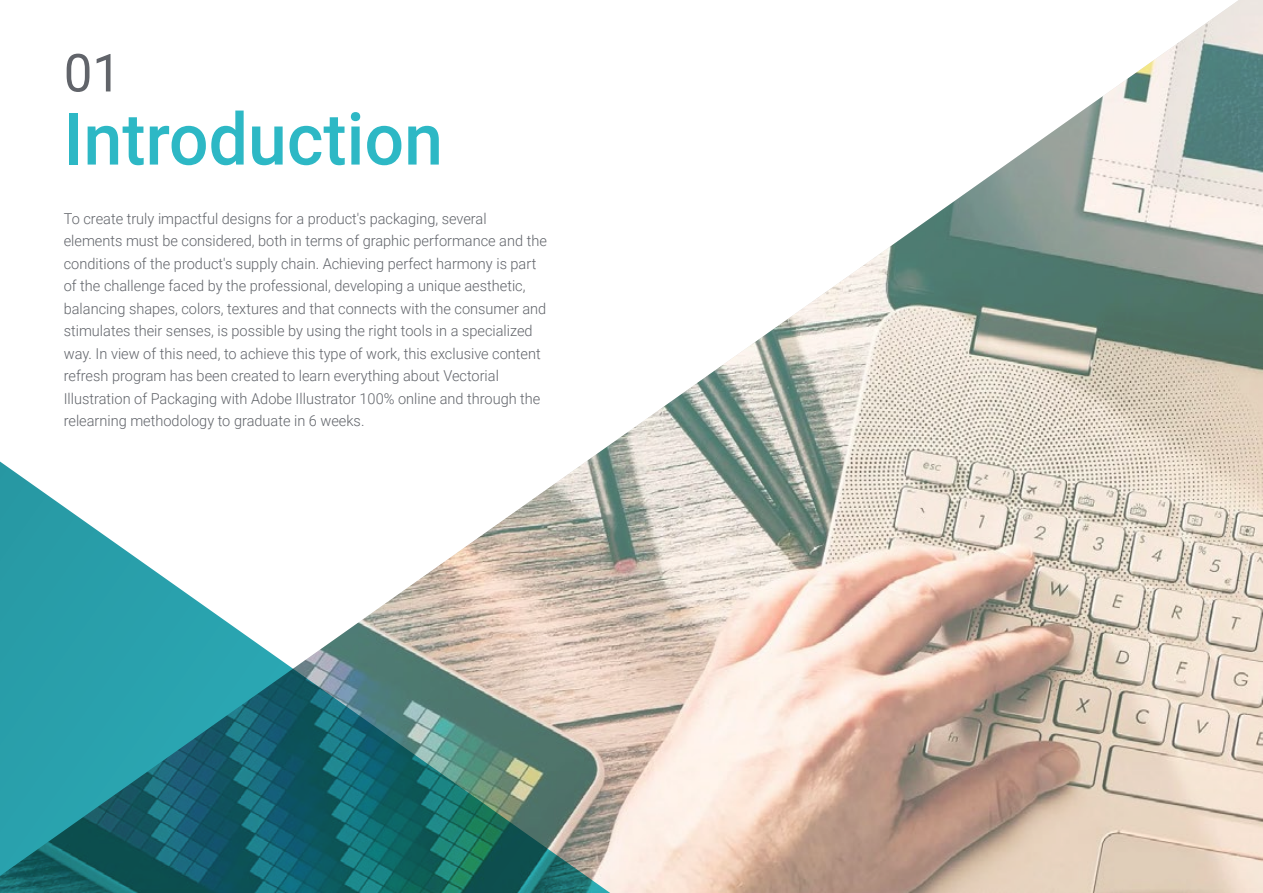
<style>
.page{position:relative;width:1263px;height:893px;background:#fff}
.page>*{position:absolute;margin:0;border:0;box-sizing:border-box;transform-origin:0 0}
.t1{font:500 72px "Roboto";color:#2db8c5}
.t2{font:52.5px "Roboto";color:#61646a}
.t3{font:300 15px/22.5px "Roboto";color:#61646a}
</style>
<div class="page">
<img style="left:608px;top:0;width:655px;height:893px">
<svg style="left:0;top:446px;width:640px;height:447px"></svg>
<h2 class="t2" style="left:64px;top:36px;width:59px">01</h2>
<h1 class="t1" style="left:64px;top:89px;width:381px">Introduction</h1>
<p class="t3" style="left:64px;top:206px;width:485px">To create truly impactful designs for a product's packaging, several elements must be considered, both in terms of graphic performance and the conditions of the product's supply chain. Achieving perfect harmony is part of the challenge faced by the professional, developing a unique aesthetic, balancing shapes, colors, textures and that connects with the consumer and stimulates their senses, is possible by using the right tools in a specialized way. In view of this need, to achieve this type of work, this exclusive content refresh program has been created to learn everything about Vectorial Illustration of Packaging with Adobe Illustrator 100% online and through the relearning methodology to graduate in 6 weeks.</p>
</div>
